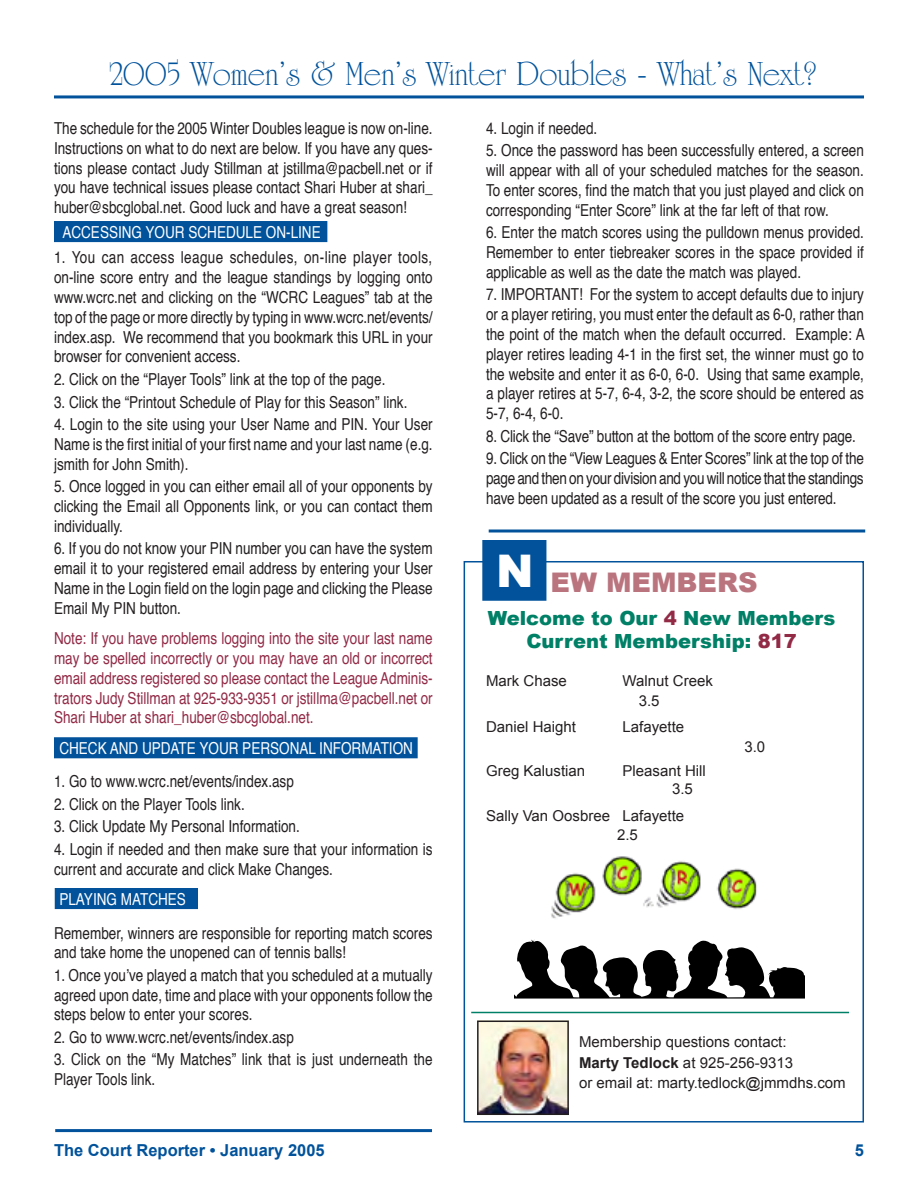
<style>
.page{position:relative;width:918px;height:1188px;background:#fff}
.page>*{position:absolute;margin:0;border:0;box-sizing:border-box;transform-origin:0 0}
.t1{font:900 45px "Arial";color:#fff}
.t2{font:36px "University Ornate";color:#01529b}
.t3{font:900 27px "Arial";color:#ba747e}
.t4{font:900 19.5px "Arial";color:#008066}
.t5{font:condensed 16.5px/19.8px "Helvetica";color:#231f20;text-align:justify}
.t6{font:condensed 16.5px/19.8px "Helvetica";color:#922a46;text-align:justify}
.t7{font:condensed 16.5px "Helvetica";color:#fff}
.t8{font:700 16.5px "Arial";color:#01529b}
.t9{font:15px "Arial";color:#231f20}
.s1{color:#922a46}
.s2{font-weight:700}
</style>
<div class="page">
<div style="left:464px;top:561px;width:400px;height:562px;border:2px solid #01529b"></div>
<div style="left:56px;top:889px;width:141px;height:19px;background:#01529b"></div>
<div style="left:55px;top:888px;width:143px;height:21px;border:2px solid #01529b"></div>
<div style="left:55px;top:738px;width:362px;height:20px;background:#01529b"></div>
<div style="left:54px;top:737px;width:364px;height:21px;border:2px solid #01529b"></div>
<div style="left:55px;top:222px;width:272px;height:19px;background:#01529b"></div>
<div style="left:54px;top:221px;width:273px;height:21px;border:2px solid #01529b"></div>
<hr style="left:54px;top:95px;width:810px;height:3px;background:#01529b">
<hr style="left:489px;top:530px;width:376px;height:3px;background:#01529b">
<hr style="left:55px;top:1129px;width:377px;height:3px;background:#01529b">
<img style="left:551px;top:856px;width:206px;height:63px">
<div style="left:483px;top:541px;width:63px;height:59px;background:#01529b"></div>
<div style="left:482px;top:540px;width:64px;height:61px;border:2px solid #01529b"></div>
<hr style="left:471px;top:1012px;width:378px;height:1px;background:#008066">
<img style="left:480px;top:1024px;width:86px;height:88px">
<div style="left:477px;top:1021px;width:92px;height:94px;border:2px solid #231f20"></div>
<svg style="left:515px;top:939px;width:290px;height:60px"></svg>
<p class="t2" style="left:110px;top:58px;width:710px">2005 Women’s &amp; Men’s Winter Doubles - What’s Next?</p>
<p class="t5" style="left:54px;top:118px;width:380px">The schedule for the 2005 Winter Doubles league is now on-line.<br>Instructions on what to do next are below. If you have any ques&shy;tions please contact Judy Stillman at jstillma@pacbell.net or if you have technical issues please contact Shari Huber at shari_ huber@sbcglobal.net. Good luck and have a great season!</p>
<p class="t7" style="left:62px;top:222px;width:260px">ACCESSING YOUR SCHEDULE ON-LINE</p>
<p class="t5" style="left:54px;top:247px;width:380px">1. You can access league schedules, on-line player tools, on-line score entry and the league standings by logging onto www.wcrc.net and clicking on the “WCRC Leagues” tab at the top of the page or more directly by typing in www.wcrc.net/events/ index.asp. We recommend that you bookmark this URL in your browser for convenient access.</p>
<p class="t5" style="left:54px;top:369px;width:333px">2. Click on the “Player Tools” link at the top of the page.</p>
<p class="t5" style="left:54px;top:391px;width:355px">3. Click the “Printout Schedule of Play for this Season” link.</p>
<p class="t5" style="left:54px;top:414px;width:380px">4. Login to the site using your User Name and PIN. Your User Name is the first initial of your first name and your last name (e.g. jsmith for John Smith).</p>
<p class="t5" style="left:54px;top:476px;width:380px">5. Once logged in you can either email all of your opponents by clicking the Email all Opponents link, or you can contact them individually.</p>
<p class="t5" style="left:54px;top:538px;width:380px">6. If you do not know your PIN number you can have the system email it to your registered email address by entering your User Name in the Login field on the login page and clicking the Please Email My PIN button.</p>
<p class="t6" style="left:54px;top:628px;width:380px">Note: If you have problems logging into the site your last name may be spelled incorrectly or you may have an old or incorrect email address registered so please contact the League Adminis&shy;trators Judy Stillman at 925-933-9351 or jstillma@pacbell.net or Shari Huber at shari_huber@sbcglobal.net.</p>
<p class="t7" style="left:59px;top:738px;width:355px">CHECK AND UPDATE YOUR PERSONAL INFORMATION</p>
<p class="t5" style="left:54px;top:771px;width:241px">1. Go to www.wcrc.net/events/index.asp</p>
<p class="t5" style="left:54px;top:794px;width:192px">2. Click on the Player Tools link.</p>
<p class="t5" style="left:54px;top:816px;width:247px">3. Click Update My Personal Information.</p>
<p class="t5" style="left:54px;top:839px;width:380px">4. Login if needed and then make sure that your information is current and accurate and click Make Changes.</p>
<p class="t7" style="left:59px;top:889px;width:128px">PLAYING MATCHES</p>
<p class="t5" style="left:54px;top:922px;width:380px">Remember, winners are responsible for reporting match scores and take home the unopened can of tennis balls!</p>
<p class="t5" style="left:54px;top:965px;width:380px">1. Once you’ve played a match that you scheduled at a mutually agreed upon date, time and place with your opponents follow the steps below to enter your scores.</p>
<p class="t5" style="left:54px;top:1027px;width:241px">2. Go to www.wcrc.net/events/index.asp</p>
<p class="t5" style="left:54px;top:1049px;width:380px">3. Click on the “My Matches” link that is just underneath the<br>Player Tools link.</p>
<p class="t5" style="left:486px;top:118px;width:113px">4. Login if needed.</p>
<p class="t5" style="left:486px;top:140px;width:380px">5. Once the password has been successfully entered, a screen will appear with all of your scheduled matches for the season.<br>To enter scores, find the match that you just played and click on corresponding “Enter Score” link at the far left of that row.</p>
<p class="t5" style="left:486px;top:222px;width:379px">6. Enter the match scores using the pulldown menus provided.<br>Remember to enter tiebreaker scores in the space provided if applicable as well as the date the match was played.</p>
<p class="t5" style="left:486px;top:284px;width:380px">7. IMPORTANT! For the system to accept defaults due to injury or a player retiring, you must enter the default as 6-0, rather than the point of the match when the default occurred. Example: A player retires leading 4-1 in the first set, the winner must go to the website and enter it as 6-0, 6-0. Using that same example, a player retires at 5-7, 6-4, 3-2, the score should be entered as 5-7, 6-4, 6-0.</p>
<p class="t5" style="left:486px;top:426px;width:372px">8. Click the “Save” button at the bottom of the score entry page.</p>
<p class="t5" style="left:486px;top:448px;width:379px">9. Click on the “View Leagues &amp; Enter Scores” link at the top of the page and then on your division and you will notice that the standings have been updated as a result of the score you just entered.</p>
<p class="t1" style="left:496px;top:546px;width:39px">N</p>
<p class="t4" style="left:488px;top:607px;width:349px">Welcome to Our <span class="s1">4</span> New Members</p>
<p class="t4" style="left:526px;top:631px;width:272px">Current Membership: <span class="s1">817</span></p>
<p class="t3" style="left:551px;top:568px;width:208px">EW MEMBERS</p>
<p class="t9" style="left:486px;top:673px;width:82px">Mark Chase</p>
<p class="t9" style="left:623px;top:673px;width:92px">Walnut Creek</p>
<p class="t9" style="left:639px;top:692px;width:22px">3.5</p>
<p class="t9" style="left:486px;top:719px;width:92px">Daniel Haight</p>
<p class="t9" style="left:623px;top:719px;width:63px">Lafayette</p>
<p class="t9" style="left:744px;top:738px;width:22px">3.0</p>
<p class="t9" style="left:486px;top:763px;width:101px">Greg Kalustian</p>
<p class="t9" style="left:623px;top:763px;width:85px">Pleasant Hill</p>
<p class="t9" style="left:672px;top:781px;width:22px">3.5</p>
<p class="t9" style="left:486px;top:807px;width:200px">Sally Van Oosbree Lafayette</p>
<p class="t9" style="left:617px;top:827px;width:22px">2.5</p>
<p class="t9" style="left:579px;top:1034px;width:209px">Membership questions contact:</p>
<p class="t9" style="left:579px;top:1054px;width:215px"><span class="s2">Marty Tedlock</span> at 925-256-9313</p>
<p class="t9" style="left:579px;top:1074px;width:268px">or email at: marty.tedlock@jmmdhs.com</p>
<p class="t8" style="left:54px;top:1141px;width:272px">The Court Reporter • January 2005</p>
<p class="t8" style="left:855px;top:1141px;width:11px">5</p>
</div>
